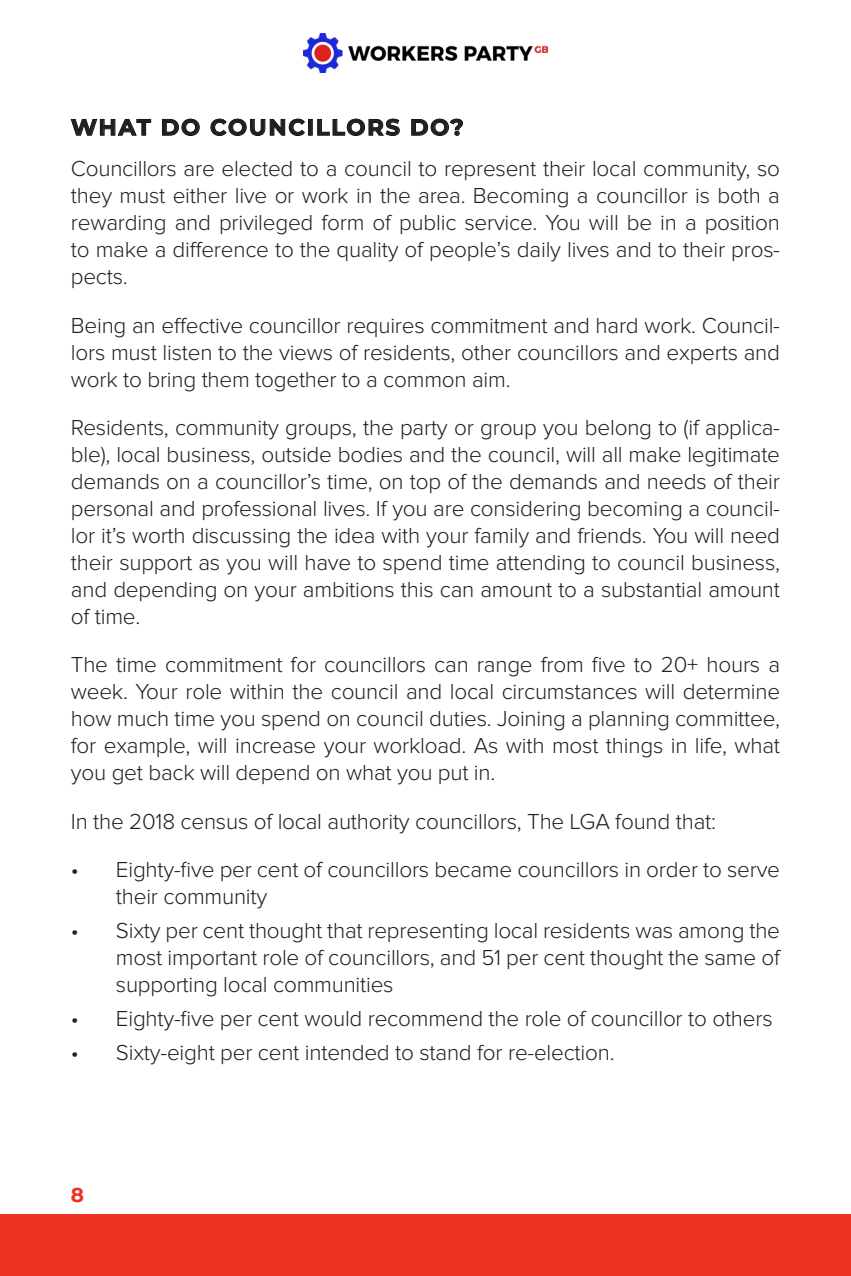
<style>
.page{position:relative;width:851px;height:1276px;background:#fff}
.page>*{position:absolute;margin:0;border:0;box-sizing:border-box;transform-origin:0 0}
.Body_text{font:300 22.5px/27px "Proxima Nova";letter-spacing:-.01em;color:#231f20;text-align:justify}
.Sub_HEADER{font:700 22.5px "Montserrat";letter-spacing:.08em;color:#231f20}
.t1{font:700 20px "Montserrat";color:#ef3122}
</style>
<div class="page">
<img style="left:303px;top:33px;width:244px;height:39px">
<div style="left:0;top:1214px;width:850px;height:62px;background:#ef3122"></div>
<svg style="left:71px;top:119px;width:80px;height:16px"></svg>
<svg style="left:162px;top:119px;width:37px;height:17px"></svg>
<svg style="left:211px;top:119px;width:93px;height:17px"></svg>
<div style="left:308px;top:119px;width:4px;height:16px;border:1px solid #000"></div>
<svg style="left:317px;top:119px;width:82px;height:17px"></svg>
<svg style="left:411px;top:119px;width:51px;height:17px"></svg>
<p class="Sub_HEADER" style="left:71px;top:111px;width:394px">WHAT DO COUNCILLORS DO?</p>
<p class="Body_text" style="left:71px;top:156px;width:710px">Councillors are elected to a council to represent their local community, so they must either live or work in the area. Becoming a councillor is both a rewarding and privileged form of public service. You will be in a position to make a difference to the quality of people’s daily lives and to their pros&shy;pects.</p>
<p class="Body_text" style="left:71px;top:313px;width:710px">Being an effective councillor requires commitment and hard work. Council&shy;lors must listen to the views of residents, other councillors and experts and work to bring them together to a common aim.</p>
<p class="Body_text" style="left:71px;top:415px;width:710px">Residents, community groups, the party or group you belong to (if applica&shy;ble), local business, outside bodies and the council, will all make legitimate demands on a councillor’s time, on top of the demands and needs of their personal and professional lives. If you are considering becoming a council&shy;lor it’s worth discussing the idea with your family and friends. You will need their support as you will have to spend time attending to council business, and depending on your ambitions this can amount to a substantial amount of time.</p>
<p class="Body_text" style="left:71px;top:652px;width:710px">The time commitment for councillors can range from five to 20+ hours a week. Your role within the council and local circumstances will determine how much time you spend on council duties. Joining a planning committee, for example, will increase your workload. As with most things in life, what you get back will depend on what you put in.</p>
<p class="Body_text" style="left:71px;top:808px;width:646px">In the 2018 census of local authority councillors, The LGA found that:</p>
<p class="Body_text" style="left:116px;top:857px;width:665px;text-indent:-45px">• Eighty-five per cent of councillors became councillors in order to serve their community</p>
<p class="Body_text" style="left:116px;top:918px;width:665px;text-indent:-45px">• Sixty per cent thought that representing local residents was among the most important role of councillors, and 51 per cent thought the same of supporting local communities</p>
<p class="Body_text" style="left:71px;top:1006px;width:703px">• Eighty-five per cent would recommend the role of councillor to others</p>
<p class="Body_text" style="left:71px;top:1040px;width:545px">• Sixty-eight per cent intended to stand for re-election.</p>
<p class="t1" style="left:71px;top:1180px;width:15px">8</p>
</div>
